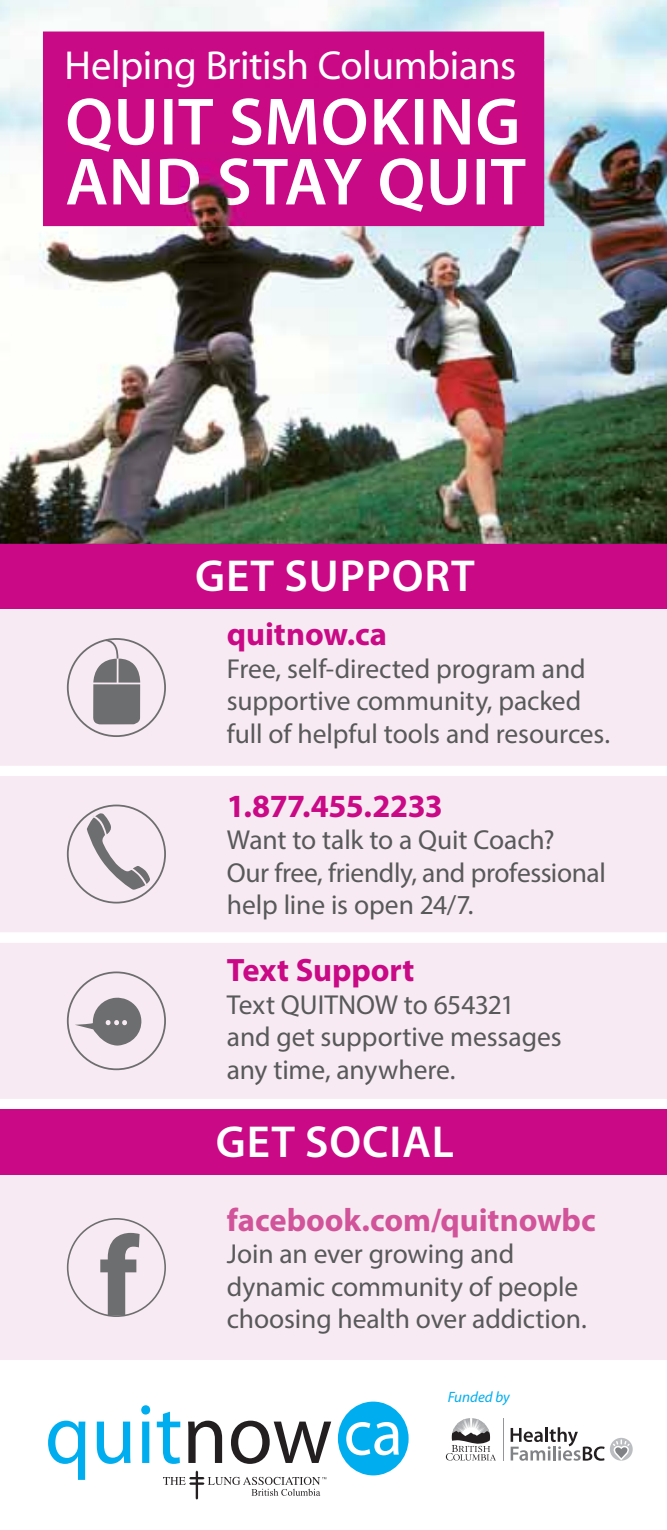
<style>
.page{position:relative;width:667px;height:1530px;background:#fff}
.page>*{position:absolute;margin:0;border:0;box-sizing:border-box;transform-origin:0 0}
.t1{font:600 45px "Myriad Pro";letter-spacing:.02em;color:#fff}
.t2{font:40.5px "Myriad";letter-spacing:-.01em;color:#fff}
.t3{font:700 32.5px "Myriad Pro";color:#c90985}
.t4{font:700 32.5px "Myriad Pro";color:#d1549a}
.t5{font:27.5px/32.5px "Myriad Pro";letter-spacing:-.005em;color:#58595b}
.t6{font:italic 15px "Myriad Pro";color:#00aeef}
</style>
<div class="page">
<div style="left:0;top:609px;width:666px;height:157px;background:#f8eaf2"></div>
<div style="left:0;top:776px;width:666px;height:156px;background:#f8eaf2"></div>
<div style="left:0;top:943px;width:666px;height:156px;background:#f8eaf2"></div>
<div style="left:0;top:543px;width:666px;height:66px;background:#c90985"></div>
<div style="left:67px;top:805px;width:99px;height:99px;border:2px solid #6d6e70;border-radius:50%"></div>
<svg style="left:87px;top:813px;width:63px;height:77px;background:#d2c8cf"></svg>
<div style="left:67px;top:638px;width:99px;height:99px;border:2px solid #6d6e70;border-radius:50%"></div>
<svg style="left:93px;top:638px;width:47px;height:86px;background:#969397"></svg>
<svg style="left:75px;top:998px;width:67px;height:48px;background:#aaa4a9"></svg>
<div style="left:67px;top:971px;width:99px;height:99px;border:2px solid #6d6e70;border-radius:50%"></div>
<div style="left:0;top:1175px;width:666px;height:185px;background:#f8eaf2"></div>
<div style="left:0;top:1109px;width:666px;height:66px;background:#c90985"></div>
<div style="left:67px;top:1218px;width:99px;height:99px;border:2px solid #6d6e70;border-radius:50%"></div>
<svg style="left:100px;top:1233px;width:39px;height:83px;background:#a9a4a8"></svg>
<svg style="left:48px;top:1421px;width:37px;height:59px"></svg>
<svg style="left:97px;top:1422px;width:33px;height:42px"></svg>
<svg style="left:141px;top:1405px;width:9px;height:58px"></svg>
<svg style="left:157px;top:1412px;width:23px;height:52px"></svg>
<svg style="left:188px;top:1421px;width:34px;height:42px"></svg>
<svg style="left:231px;top:1421px;width:100px;height:43px"></svg>
<div style="left:337px;top:1402px;width:71px;height:73px;background:#00aeef;border-radius:50%"></div>
<svg style="left:346px;top:1422px;width:52px;height:33px"></svg>
<svg style="left:163px;top:1471px;width:163px;height:29px"></svg>
<hr style="left:502px;top:1418px;width:1px;height:42px;background:#939598">
<svg style="left:607px;top:1436px;width:27px;height:26px"></svg>
<svg style="left:609px;top:1438px;width:23px;height:23px"></svg>
<svg style="left:612px;top:1439px;width:17px;height:21px"></svg>
<svg style="left:510px;top:1427px;width:94px;height:34px"></svg>
<svg style="left:445px;top:1418px;width:50px;height:43px"></svg>
<img style="left:0;top:0;width:666px;height:59px">
<img style="left:0;top:59px;width:70px;height:485px">
<img style="left:510px;top:59px;width:156px;height:485px">
<img style="left:70px;top:226px;width:440px;height:318px">
<div style="left:43px;top:32px;width:500px;height:194px;background:#c80a86"></div>
<div style="left:68px;top:51px;width:446px;height:37px;background:#c90985"></div>
<img style="left:68px;top:98px;width:448px;height:54px">
<img style="left:67px;top:158px;width:458px;height:54px">
<h2 class="t2" style="left:65px;top:51px;width:453px">Helping British Columbians</h2>
<h1 class="t1" style="left:195px;top:549px;width:281px">GET SUPPORT</h1>
<p class="t3" style="left:227px;top:615px;width:161px">quitnow.ca</p>
<p class="t5" style="left:227px;top:654px;width:384px">Free, self-directed program and supportive community, packed full of helpful tools and resources.</p>
<p class="t3" style="left:227px;top:786px;width:217px">1.877.455.2233</p>
<p class="t5" style="left:227px;top:825px;width:380px">Want to talk to a Quit Coach?<br>Our free, friendly, and professional help line is open 24/7.</p>
<p class="t3" style="left:227px;top:951px;width:189px">Text Support</p>
<p class="t5" style="left:227px;top:990px;width:336px">Text QUITNOW to 654321 and get supportive messages any time, anywhere.</p>
<h1 class="t1" style="left:216px;top:1115px;width:239px">GET SOCIAL</h1>
<p class="t4" style="left:227px;top:1201px;width:370px">facebook.com/quitnowbc</p>
<p class="t5" style="left:227px;top:1240px;width:361px">Join an ever growing and dynamic community of people choosing health over addiction.</p>
<p class="t6" style="left:447px;top:1392px;width:64px">Funded by</p>
</div>
